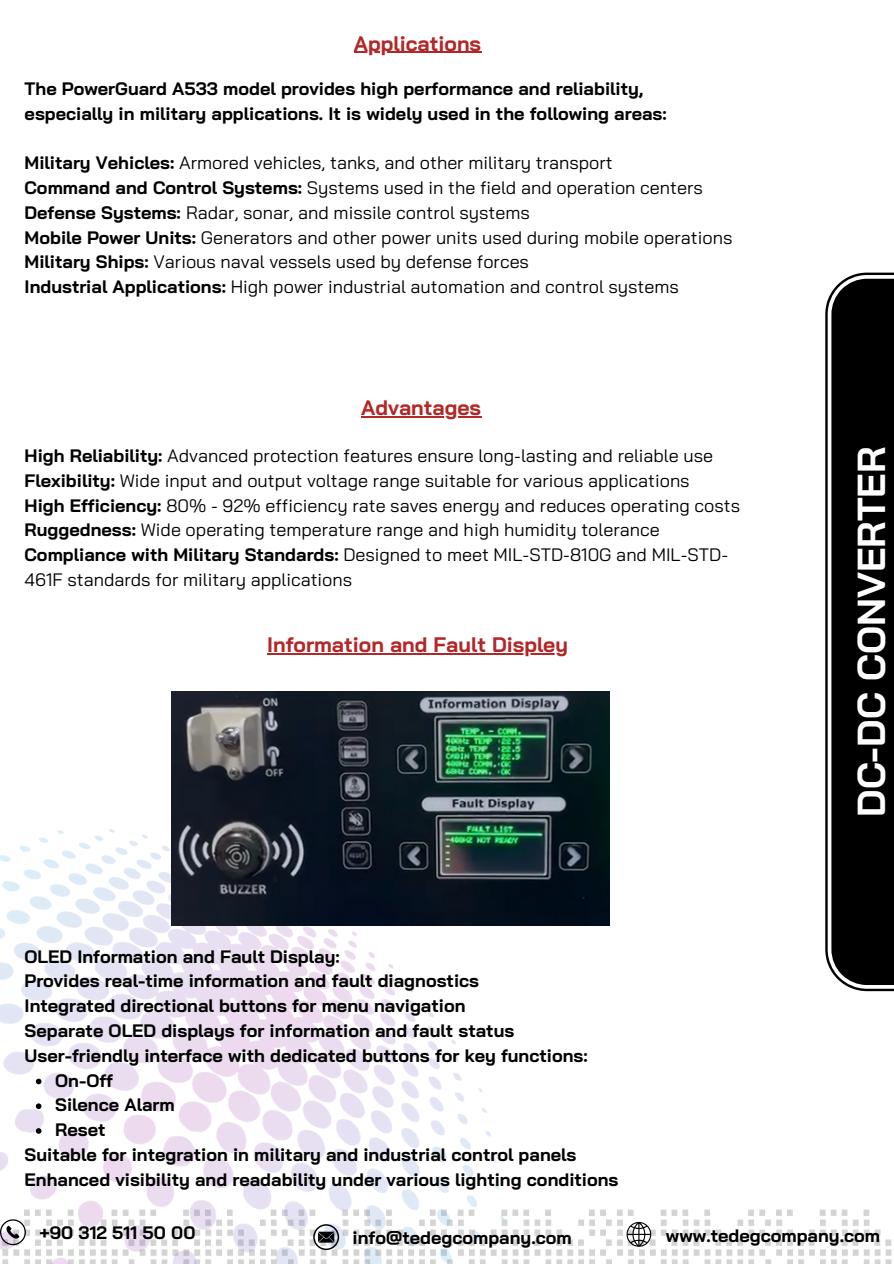
<style>
.page{position:relative;width:894px;height:1264px;background:#fff}
.page>*{position:absolute;margin:0;border:0;box-sizing:border-box;transform-origin:0 0}
.t1{font:700 39px "Bai Jamjuree";color:#fff}
.t2{font:700 21px "Bai Jamjuree";color:#b22727}
.t3{font:18px/24.8px "Bai Jamjuree";color:#000}
.t4{font:700 18px/24.8px "Bai Jamjuree";color:#000}
.s1{font-weight:700}
</style>
<div class="page">
<svg style="left:504px;top:1209px;width:388px;height:54px"></svg>
<img style="left:0;top:829px;width:504px;height:434px">
<svg style="left:0;top:1219px;width:26px;height:26px"></svg>
<svg style="left:313px;top:1224px;width:26px;height:25px"></svg>
<svg style="left:626px;top:1221px;width:25px;height:26px"></svg>
<svg style="left:825px;top:272px;width:68px;height:719px"></svg>
<svg style="left:827px;top:275px;width:66px;height:713px"></svg>
<div style="left:831px;top:279px;width:62px;height:706px;background:#000"></div>
<img style="left:172px;top:691px;width:437px;height:234px">
<hr style="left:354px;top:52px;width:127px;height:1px;background:#b22727">
<hr style="left:361px;top:416px;width:120px;height:1px;background:#b22727">
<hr style="left:267px;top:653px;width:301px;height:1px;background:#b22727">
<svg style="left:36px;top:1078px;width:5px;height:6px"></svg>
<svg style="left:36px;top:1103px;width:5px;height:6px"></svg>
<svg style="left:36px;top:1128px;width:5px;height:5px"></svg>
<p class="t2" style="left:354px;top:29px;width:129px">Applications</p>
<p class="t4" style="left:25px;top:76px;width:643px">The PowerGuard A533 model provides high performance and reliability, especially in military applications. It is widely used in the following areas:</p>
<p class="t3" style="left:25px;top:150px;width:589px"><span class="s1">Military Vehicles:</span> Armored vehicles, tanks, and other military transport</p>
<h2 class="t3" style="left:25px;top:175px;width:679px"><span class="s1">Command and Control Systems:</span> Systems used in the field and operation centers</h2>
<h1 class="t3" style="left:25px;top:200px;width:506px"><span class="s1">Defense Systems:</span> Radar, sonar, and missile control systems</h1>
<h3 class="t3" style="left:25px;top:224px;width:709px"><span class="s1">Mobile Power Units:</span> Generators and other power units used during mobile operations</h3>
<p class="t3" style="left:25px;top:249px;width:505px"><span class="s1">Military Ships:</span> Various naval vessels used by defense forces</p>
<p class="t3" style="left:25px;top:274px;width:655px"><span class="s1">Industrial Applications:</span> High power industrial automation and control systems</p>
<p class="t2" style="left:361px;top:394px;width:121px">Advantages</p>
<p class="t3" style="left:25px;top:443px;width:689px"><span class="s1">High Reliability:</span> Advanced protection features ensure long-lasting and reliable use</p>
<p class="t3" style="left:25px;top:467px;width:666px"><span class="s1">Flexibility:</span> Wide input and output voltage range suitable for various applications</p>
<p class="t3" style="left:25px;top:492px;width:717px"><span class="s1">High Efficiency:</span> 80% - 92% efficiency rate saves energy and reduces operating costs</p>
<h3 class="t3" style="left:25px;top:517px;width:636px"><span class="s1">Ruggedness:</span> Wide operating temperature range and high humidity tolerance</h3>
<p class="t3" style="left:25px;top:542px;width:704px"><span class="s1">Compliance with Military Standards:</span> Designed to meet MIL-STD-810G and MIL-STD-<br>461F standards for military applications</p>
<p class="t2" style="left:267px;top:631px;width:302px">Information and Fault Displey</p>
<h4 class="t4" style="left:25px;top:943px;width:564px">OLED Information and Fault Display:<br>Provides real-time information and fault diagnostics<br>Integrated directional buttons for menu navigation<br>Separate OLED displays for information and fault status User-friendly interface with dedicated buttons for key functions:</h4>
<h4 class="t4" style="left:55px;top:1067px;width:59px">On-Off</h4>
<p class="t4" style="left:55px;top:1092px;width:121px">Silence Alarm</p>
<p class="t4" style="left:55px;top:1116px;width:52px">Reset</p>
<p class="t4" style="left:25px;top:1141px;width:595px">Suitable for integration in military and industrial control panels<br>Enhanced visibility and readability under various lighting conditions</p>
<p class="t1" style="left:845px;top:853px;width:445px;rotate:-90deg">AC Güç Gağıtım Panosu</p>
<p class="t1" style="left:845px;top:816px;width:371px;rotate:-90deg">DC-DC CONVERTER</p>
<h3 class="t4" style="left:39px;top:1219px;width:158px">+90 312 511 50 00</h3>
<h4 class="t4" style="left:352px;top:1224px;width:221px">info@tedegcompany.com</h4>
<p class="t4" style="left:665px;top:1222px;width:216px">www.tedegcompany.com</p>
</div>
